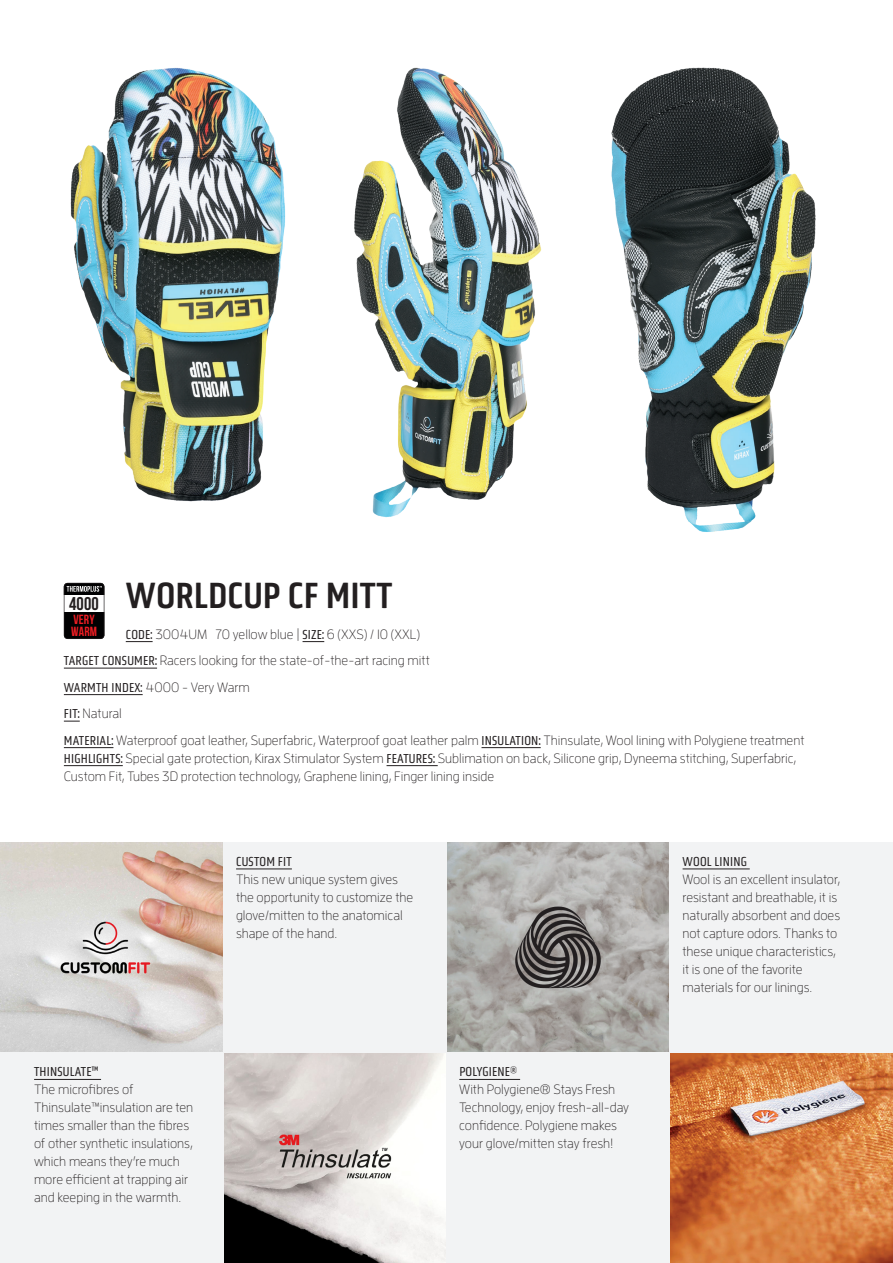
<style>
.page{position:relative;width:893px;height:1263px;background:#fff}
.page>*{position:absolute;margin:0;border:0;box-sizing:border-box;transform-origin:0 0}
.t1{font:37.5px "Obvia Condensed";letter-spacing:.015em;color:#231f20}
.t2{font:700 18.45px "Bebas Neue";color:#231f20}
.glove_tech{font:300 13.5px/18px "Enzo OT";color:#231f20}
.glove_description{font:300 13.5px/18px "Enzo OT";color:#231f20}
.t3{font:700 13.2px/11.9px "Bebas Neue";letter-spacing:.01em;color:#ee1d23}
.s1{font-family:"Obvia Condensed";font-weight:400}
</style>
<div class="page">
<img style="left:446px;top:842px;width:224px;height:210px">
<img style="left:670px;top:1052px;width:223px;height:211px">
<img style="left:223px;top:1052px;width:223px;height:211px">
<img style="left:70px;top:67px;width:746px;height:465px">
<svg style="left:64px;top:583px;width:40px;height:56px"></svg>
<img style="left:0;top:842px;width:223px;height:210px">
<div style="left:0;top:1052px;width:223px;height:211px;background:#f2f3f4"></div>
<hr style="left:34px;top:1079px;width:67px;height:1px;background:#231f20">
<div style="left:446px;top:1052px;width:224px;height:211px;background:#f2f3f4"></div>
<hr style="left:459px;top:1079px;width:61px;height:1px;background:#231f20">
<div style="left:223px;top:842px;width:223px;height:210px;background:#f2f3f4"></div>
<hr style="left:236px;top:868px;width:56px;height:1px;background:#231f20">
<div style="left:670px;top:842px;width:223px;height:210px;background:#f2f3f4"></div>
<hr style="left:683px;top:868px;width:67px;height:1px;background:#231f20">
<svg style="left:126px;top:641px;width:27px;height:1px"></svg>
<svg style="left:303px;top:641px;width:21px;height:1px"></svg>
<hr style="left:64px;top:668px;width:93px;height:1px;background:#231f20">
<hr style="left:64px;top:694px;width:79px;height:1px;background:#231f20">
<svg style="left:64px;top:721px;width:16px;height:1px"></svg>
<hr style="left:64px;top:747px;width:49px;height:1px;background:#231f20">
<hr style="left:481px;top:747px;width:60px;height:1px;background:#231f20">
<hr style="left:64px;top:765px;width:59px;height:1px;background:#231f20">
<hr style="left:387px;top:765px;width:51px;height:1px;background:#231f20">
<p class="t1" style="left:126px;top:573px;width:268px">WORLDCUP CF MITT</p>
<p class="glove_description" style="left:126px;top:624px;width:296px"><span class="s1">CODE:</span> 3004UM 70 yellow blue | <span class="s1">SIZE:</span> 6 (XXS) / 10 (XXL)</p>
<p class="glove_description" style="left:64px;top:651px;width:367px"><span class="s1">TARGET CONSUMER:</span> Racers looking for the state-of-the-art racing mitt</p>
<p class="glove_description" style="left:64px;top:678px;width:187px"><span class="s1">WARMTH INDEX:</span> 4000 - Very Warm</p>
<p class="glove_description" style="left:64px;top:704px;width:59px"><span class="s1">FIT:</span> Natural</p>
<p class="glove_description" style="left:64px;top:731px;width:742px"><span class="s1">MATERIAL:</span> Waterproof goat leather, Superfabric, Waterproof goat leather palm <span class="s1">INSULATION:</span> Thinsulate, Wool lining with Polygiene treatment<br><span class="s1">HIGHLIGHTS:</span> Special gate protection, Kirax Stimulator System <span class="s1">FEATURES:</span> Sublimation on back, Silicone grip, Dyneema stitching, Superfabric,<br>Custom Fit, Tubes 3D protection technology, Graphene lining, Finger lining inside</p>
<p class="t2" style="left:69px;top:594px;width:31px">4000</p>
<p class="t3" style="left:71px;top:613px;width:27px">VERY<br>WARM</p>
<p class="glove_tech" style="left:236px;top:852px;width:179px"><span class="s1">CUSTOM FIT<br></span>This new unique system gives the opportunity to customize the glove/mitten to the anatomical shape of the hand.</p>
<p class="glove_tech" style="left:682px;top:852px;width:159px"><span class="s1">WOOL LINING<br></span>Wool is an excellent insulator, resistant and breathable, it is naturally absorbent and does not capture odors. Thanks to these unique characteristics, it is one of the favorite materials for our linings.</p>
<p class="glove_tech" style="left:34px;top:1062px;width:161px"><span class="s1">THINSULATE™<br></span>The microfibres of<br>Thinsulate™insulation are ten times smaller than the fibres of other synthetic insulations, which means they’re much more efficient at trapping air and keeping in the warmth.</p>
<p class="glove_tech" style="left:459px;top:1062px;width:171px"><span class="s1">POLYGIENE®<br></span>With Polygiene® Stays Fresh<br>Technology, enjoy fresh-all-day confidence. Polygiene makes your glove/mitten stay fresh!</p>
</div>
